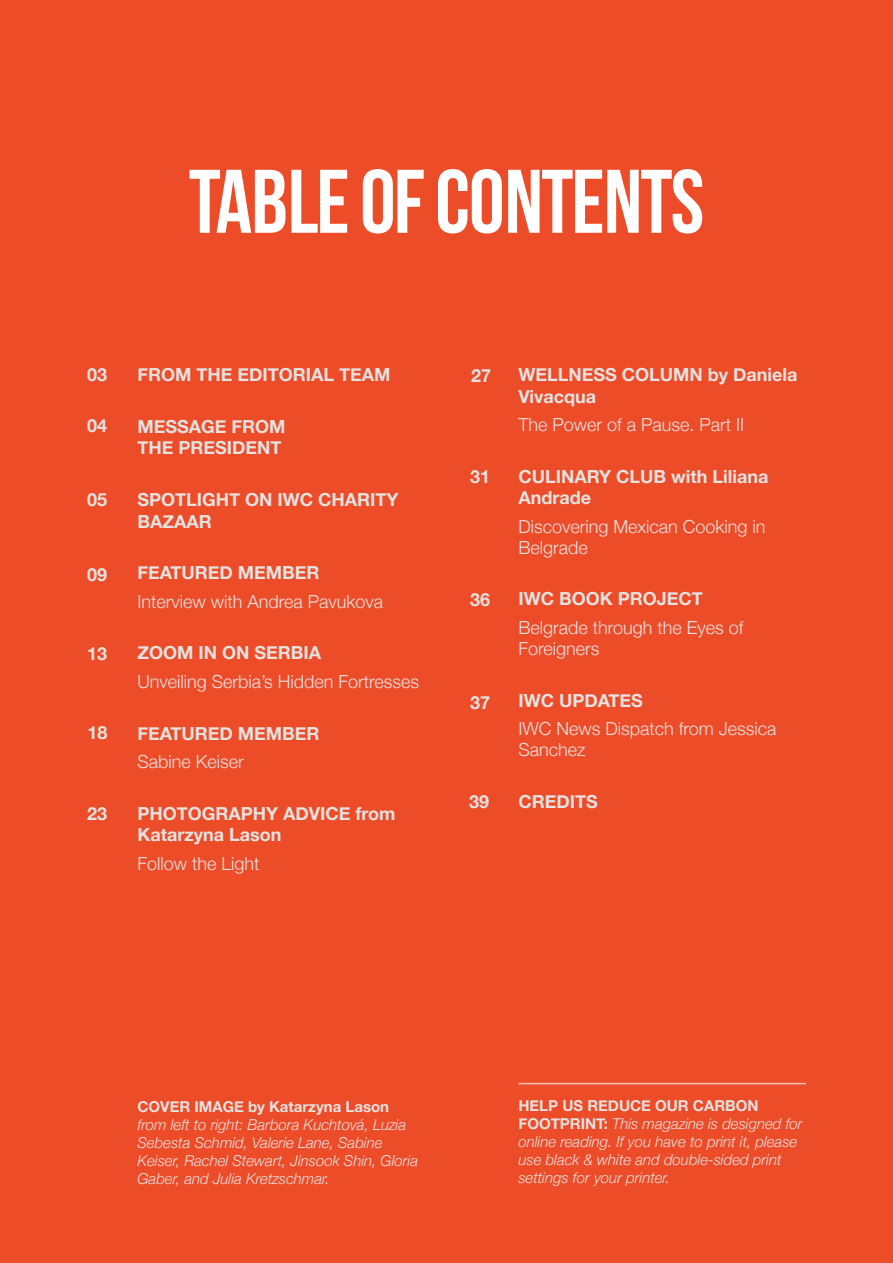
<style>
.page{position:relative;width:893px;height:1263px;background:#ed4c29}
.page>*{position:absolute;margin:0;border:0;box-sizing:border-box;transform-origin:0 0}
.t1{font:90px "Bebas Neue";letter-spacing:-.02em;color:#fff}
.t2{font:700 18px/21.6px "Helvetica Neue";color:#e5e3e1}
.t3{font:300 18px/21px "Helvetica Neue";color:#e5e3e1}
.t4{font:italic 300 15px/18px "Helvetica Neue";color:#e5e3e1}
.t5{font:700 15px "Helvetica Neue";color:#e5e3e1}
.s1{font-weight:700;font-style:normal}
</style>
<div class="page">
<hr style="left:518px;top:1083px;width:288px;height:1px;background:#fff">
<h1 class="t1" style="left:189px;top:152px;width:517px">TABLE OF CONTENTS</h1>
<p class="t2" style="left:87px;top:364px;width:22px">03</p>
<p class="t2" style="left:87px;top:415px;width:22px">04</p>
<p class="t2" style="left:87px;top:490px;width:22px">05</p>
<p class="t2" style="left:87px;top:564px;width:22px">09</p>
<p class="t2" style="left:87px;top:643px;width:22px">13</p>
<p class="t2" style="left:88px;top:722px;width:22px">18</p>
<p class="t2" style="left:87px;top:803px;width:22px">23</p>
<p class="t2" style="left:137px;top:364px;width:254px">FROM THE EDITORIAL TEAM</p>
<p class="t2" style="left:137px;top:416px;width:150px">MESSAGE FROM<br>THE PRESIDENT</p>
<p class="t2" style="left:137px;top:489px;width:262px">SPOTLIGHT ON IWC CHARITY<br>BAZAAR</p>
<p class="t2" style="left:137px;top:562px;width:183px">FEATURED MEMBER</p>
<p class="t3" style="left:137px;top:589px;width:247px">Interview with Andrea Pavukova</p>
<p class="t2" style="left:137px;top:643px;width:185px">ZOOM IN ON SERBIA</p>
<p class="t3" style="left:137px;top:670px;width:283px">Unveiling Serbia’s Hidden Fortresses</p>
<p class="t2" style="left:137px;top:723px;width:183px">FEATURED MEMBER</p>
<p class="t3" style="left:137px;top:750px;width:108px">Sabine Keiser</p>
<p class="t2" style="left:137px;top:803px;width:259px">PHOTOGRAPHY ADVICE from<br>Katarzyna Lason</p>
<p class="t3" style="left:137px;top:851px;width:124px">Follow the Light</p>
<p class="t2" style="left:471px;top:365px;width:22px">27</p>
<p class="t2" style="left:470px;top:467px;width:22px">31</p>
<p class="t2" style="left:470px;top:589px;width:22px">36</p>
<p class="t2" style="left:470px;top:692px;width:22px">37</p>
<p class="t2" style="left:469px;top:791px;width:22px">39</p>
<p class="t2" style="left:518px;top:364px;width:281px">WELLNESS COLUMN by Daniela<br>Vivacqua</p>
<p class="t3" style="left:518px;top:413px;width:227px">The Power of a Pause. Part II</p>
<p class="t2" style="left:518px;top:466px;width:251px">CULINARY CLUB with Liliana<br>Andrade</p>
<p class="t3" style="left:518px;top:515px;width:249px">Discovering Mexican Cooking in<br>Belgrade</p>
<p class="t2" style="left:518px;top:589px;width:186px">IWC BOOK PROJECT</p>
<p class="t3" style="left:518px;top:616px;width:227px">Belgrade through the Eyes of<br>Foreigners</p>
<p class="t2" style="left:518px;top:690px;width:126px">IWC UPDATES</p>
<p class="t3" style="left:518px;top:717px;width:260px">IWC News Dispatch from Jessica<br>Sanchez</p>
<p class="t2" style="left:518px;top:791px;width:81px">CREDITS</p>
<p class="t5" style="left:137px;top:1095px;width:253px">COVER IMAGE by Katarzyna Lason</p>
<p class="t4" style="left:137px;top:1115px;width:282px">from left to right: Barbora Kuchtová, Luzia Sebesta Schmid, Valerie Lane, Sabine Keiser, Rachel Stewart, Jinsook Shin, Gloria Gaber, and Julia Kretzschmar.</p>
<p class="t4" style="left:518px;top:1095px;width:286px"><span class="s1">HELP US REDUCE OUR CARBON FOOTPRINT:</span> This magazine is designed for online reading. If you have to print it, please use black &amp; white and double-sided print settings for your printer.</p>
</div>
